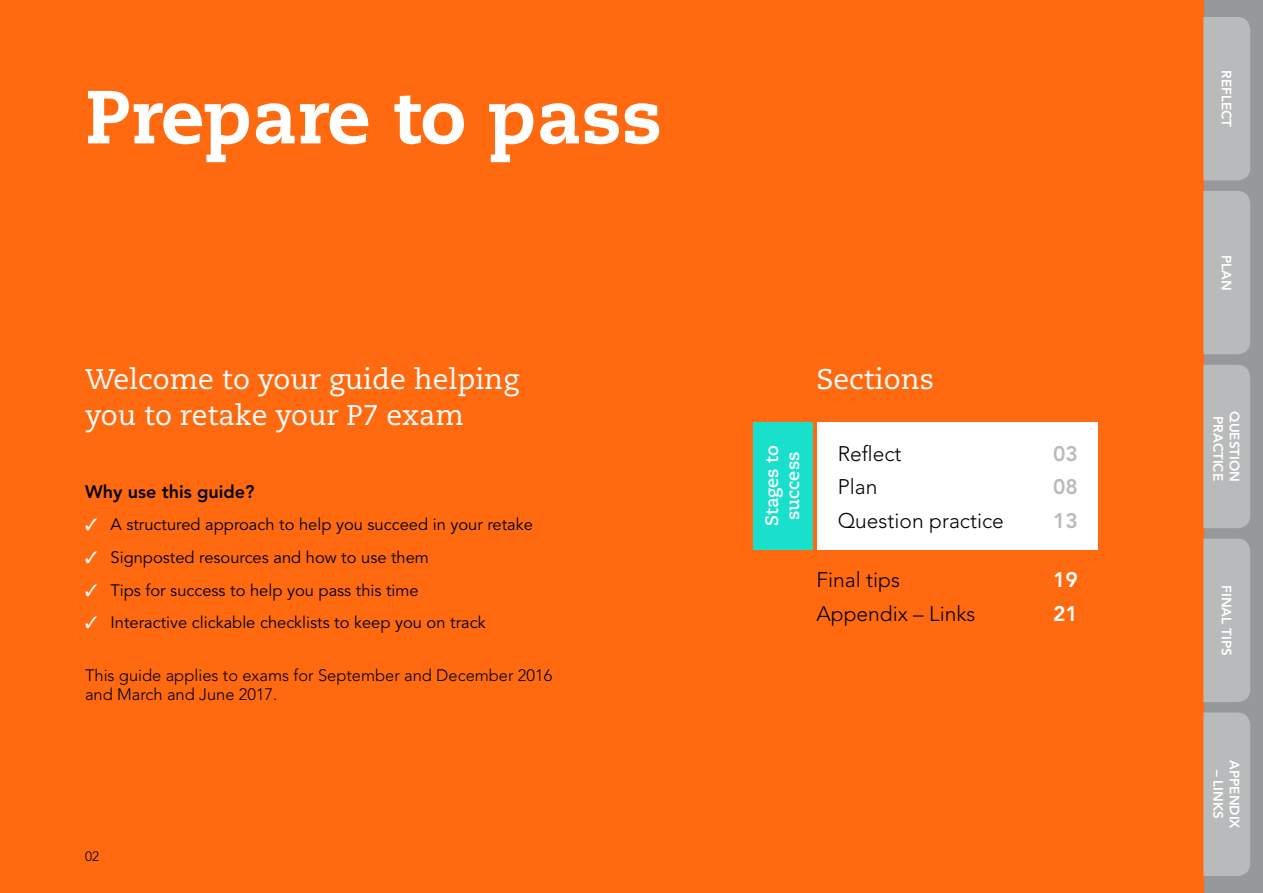
<style>
.page{position:relative;width:1263px;height:893px;background:#fff}
.page>*{position:absolute;margin:0;border:0;box-sizing:border-box;transform-origin:0 0}
.A_HEAD_WHITE{font:800 75px "Caecilia";color:#fff}
.C_HEAD_WHITE{font:28.35px/36.8px "Caecilia";color:#fff}
.CONTENTS_BODY{font:300 21px "Avenir LT Std";color:#000}
.CONTENTS_BODY-2{font:800 21px "Avenir LT Std";color:#b9babb}
.CONTENTS_BODY-3{font:800 21px "Avenir LT Std";color:#fff}
.D_HEAD{font:800 18px "Avenir LT Std";color:#000}
.STUDY_TIPS_HEADER{font:700 18px/21px "Caecilia";color:#fff;text-align:center}
.t1{font:16.5px "Avenir LT Std";color:#000}
.BODY_WHITE{font:300 16.5px "Avenir LT Std";color:#000}
.t2{font:800 13.5px "Avenir LT Std";color:#fff}
.PAGE_NUMBER{font:300 13.5px "Avenir LT Std";color:#000}
.s1{color:#fff}
</style>
<div class="page">
<div style="left:1203px;top:0;width:60px;height:893px;background:#97989a"></div>
<div style="left:0;top:0;width:1203px;height:893px;background:#ff6a10"></div>
<div style="left:1203px;top:17px;width:47px;height:163px;background:#b9babb"></div>
<div style="left:1203px;top:191px;width:47px;height:163px;background:#b9babb"></div>
<div style="left:1203px;top:365px;width:47px;height:163px;background:#b9babb"></div>
<div style="left:1203px;top:539px;width:47px;height:163px;background:#b9babb"></div>
<div style="left:1203px;top:712px;width:47px;height:164px;background:#b9babb"></div>
<div style="left:753px;top:422px;width:59px;height:128px;background:#19e0cc"></div>
<div style="left:817px;top:422px;width:280px;height:128px;background:#fff"></div>
<p class="A_HEAD_WHITE" style="left:85px;top:71px;width:578px">Prepare to pass</p>
<p class="C_HEAD_WHITE" style="left:85px;top:361px;width:435px">Welcome to your guide helping you to retake your P7 exam</p>
<p class="D_HEAD" style="left:85px;top:481px;width:171px">Why use this guide?</p>
<p class="t1" style="left:85px;top:515px;width:449px"><span class="s1">✓</span> A structured approach to help you succeed in your retake</p>
<p class="t1" style="left:85px;top:548px;width:345px"><span class="s1">✓</span> Signposted resources and how to use them</p>
<p class="t1" style="left:85px;top:580px;width:335px"><span class="s1">✓</span> Tips for success to help you pass this time</p>
<p class="t1" style="left:85px;top:613px;width:402px"><span class="s1">✓</span> Interactive clickable checklists to keep you on track</p>
<p class="BODY_WHITE" style="left:85px;top:665px;width:469px">This guide applies to exams for September and December 2016</p>
<p class="BODY_WHITE" style="left:85px;top:685px;width:194px">and March and June 2017.</p>
<p class="PAGE_NUMBER" style="left:85px;top:848px;width:16px">02</p>
<p class="C_HEAD_WHITE" style="left:816px;top:361px;width:119px">Sections</p>
<p class="STUDY_TIPS_HEADER" style="left:761px;top:526px;width:82px;rotate:-90deg">Stages to success</p>
<p class="CONTENTS_BODY" style="left:838px;top:441px;width:65px">Reflect</p>
<p class="CONTENTS_BODY-2" style="left:1053px;top:441px;width:26px">03</p>
<p class="CONTENTS_BODY" style="left:838px;top:475px;width:41px">Plan</p>
<p class="CONTENTS_BODY-2" style="left:1053px;top:475px;width:26px">08</p>
<p class="CONTENTS_BODY" style="left:838px;top:508px;width:168px">Question practice</p>
<p class="CONTENTS_BODY-2" style="left:1053px;top:508px;width:26px">13</p>
<p class="CONTENTS_BODY" style="left:816px;top:568px;width:85px">Final tips</p>
<p class="CONTENTS_BODY-3" style="left:1053px;top:567px;width:26px">19</p>
<p class="CONTENTS_BODY" style="left:816px;top:601px;width:161px">Appendix – Links</p>
<p class="CONTENTS_BODY-3" style="left:1053px;top:601px;width:26px">21</p>
<p class="t2" style="left:1234px;top:70px;width:58px;rotate:90deg">REFLECT</p>
<p class="t2" style="left:1234px;top:255px;width:37px;rotate:90deg">PLAN</p>
<p class="t2" style="left:1226px;top:416px;width:66px;rotate:90deg">PRACTICE</p>
<p class="t2" style="left:1242px;top:411px;width:72px;rotate:90deg">QUESTION</p>
<p class="t2" style="left:1234px;top:585px;width:72px;rotate:90deg">FINAL TIPS</p>
<p class="t2" style="left:1242px;top:760px;width:70px;rotate:90deg">APPENDIX</p>
<p class="t2" style="left:1226px;top:770px;width:51px;rotate:90deg">– LINKS</p>
</div>
